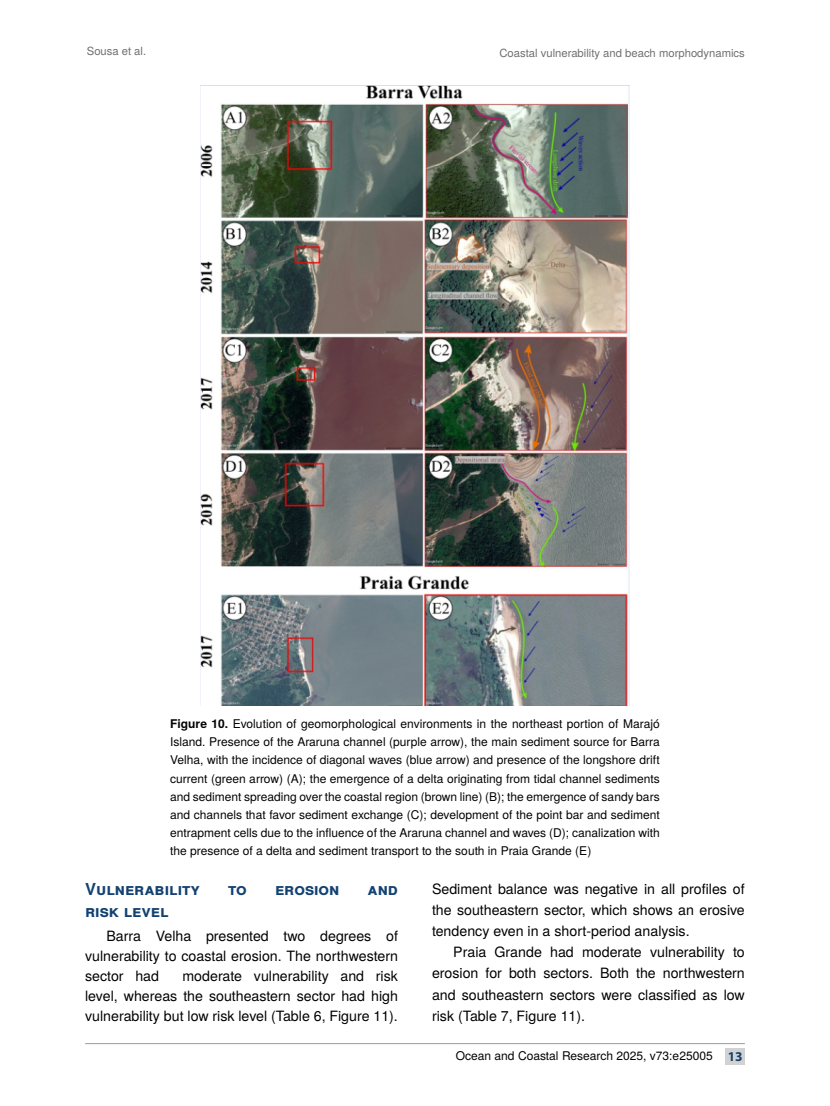
<style>
.page{position:relative;width:830px;height:1106px;background:#fff}
.page>*{position:absolute;margin:0;border:0;box-sizing:border-box;transform-origin:0 0}
.t1{font:700 16.5px "Te X Gyre Heros";color:#134272}
.t2{font:14.25px/21.3px "Te X Gyre Heros";color:#000;text-align:justify}
.t3{font:12px/18.1px "Te X Gyre Heros";color:#000;text-align:justify}
.t4{font:11.25px "Te X Gyre Heros";color:#6d6e71}
.s1{font-weight:700}
.s2{font-family:"Myriad Pro";font-weight:700;font-size:13.5px;color:#134272}
</style>
<div class="page">
<hr style="left:85px;top:1043px;width:659px;height:1px;background:#9a9a9b">
<div style="left:725px;top:1048px;width:19px;height:16px;background:#d2d2d2"></div>
<img style="left:200px;top:85px;width:429px;height:621px">
<p class="t4" style="left:87px;top:42px;width:61px">Sousa et al.</p>
<p class="t4" style="left:499px;top:44px;width:247px">Coastal vulnerability and beach morphodynamics</p>
<p class="t3" style="left:170px;top:714px;width:491px"><span class="s1">Figure 10.</span> Evolution of geomorphological environments in the northeast portion of Marajó Island. Presence of the Araruna channel (purple arrow), the main sediment source for Barra Velha, with the incidence of diagonal waves (blue arrow) and presence of the longshore drift current (green arrow) (A); the emergence of a delta originating from tidal channel sediments and sediment spreading over the coastal region (brown line) (B); the emergence of sandy bars and channels that favor sediment exchange (C); development of the point bar and sediment entrapment cells due to the influence of the Araruna channel and waves (D); canalization with the presence of a delta and sediment transport to the south in Praia Grande (E)</p>
<h1 class="t1" style="left:85px;top:876px;width:116px">Vulnerability</h1>
<h1 class="t1" style="left:228px;top:876px;width:20px">to</h1>
<h1 class="t1" style="left:275px;top:876px;width:66px">erosion</h1>
<h1 class="t1" style="left:367px;top:876px;width:32px">and</h1>
<h1 class="t1" style="left:85px;top:898px;width:85px">risk level</h1>
<p class="t2" style="left:85px;top:924px;width:314px;line-height:20px;text-indent:21px">Barra Velha presented two degrees of vulnerability to coastal erosion. The northwestern sector had</p>
<p class="t2" style="left:432px;top:876px;width:314px">Sediment balance was negative in all profiles of the southeastern sector, which shows an erosive tendency even in a short-period analysis.</p>
<p class="t2" style="left:432px;top:940px;width:314px;text-indent:21px">Praia Grande had moderate vulnerability to erosion for both sectors. Both the northwestern and southeastern sectors were classified as low risk (Table 7, Figure 11).</p>
<p class="t2" style="left:85px;top:964px;width:314px;line-height:20px;text-indent:97px">moderate vulnerability and risk level, whereas the southeastern sector had high vulnerability but low risk level (Table 6, Figure 11).</p>
<p class="t3" style="left:455px;top:1046px;width:288px">Ocean and Coastal Research 2025, v73:e25005 <span class="s2">13</span></p>
</div>
